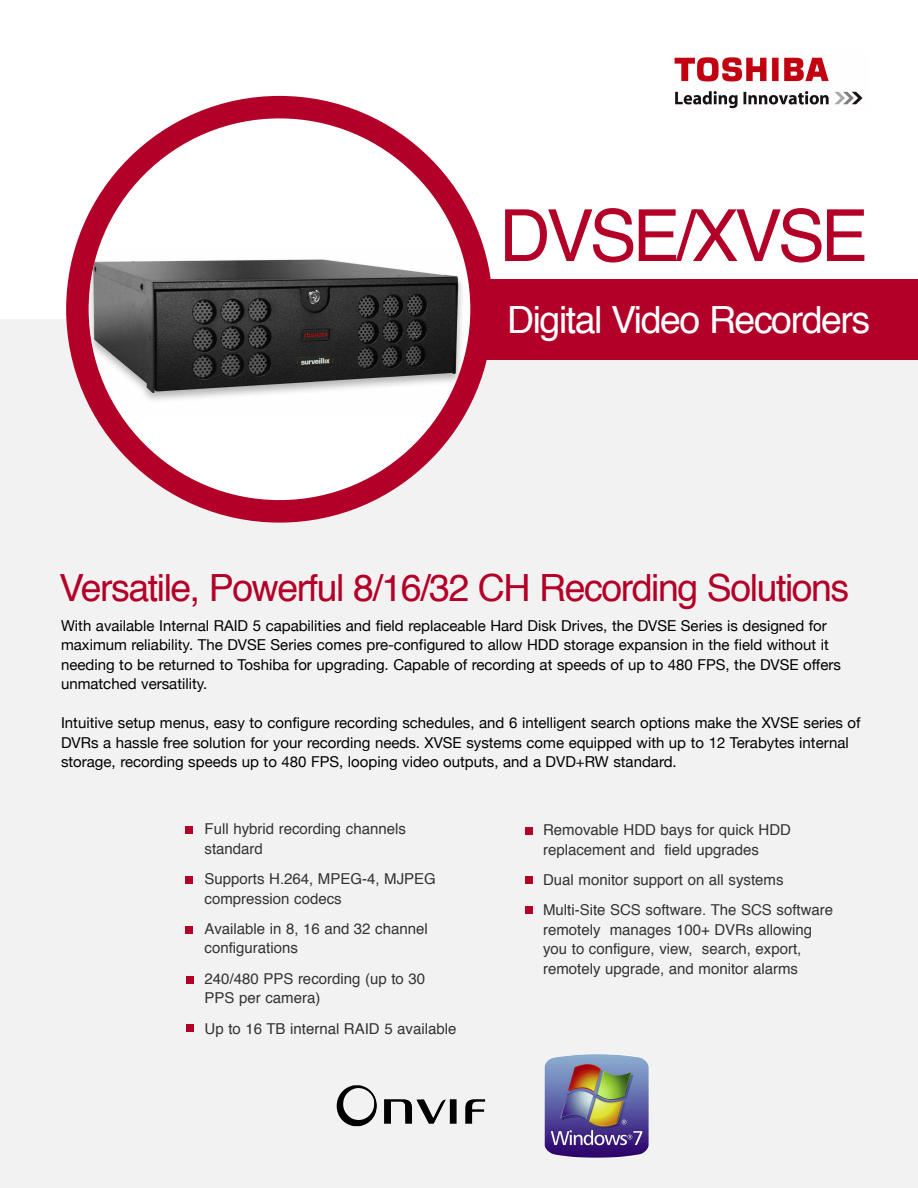
<style>
.page{position:relative;width:918px;height:1188px;background:#fff}
.page>*{position:absolute;margin:0;border:0;box-sizing:border-box;transform-origin:0 0}
.t1{font:72px "Helvetica";letter-spacing:-.055em;color:#b30028}
.t2{font:37.5px "Helvetica";letter-spacing:-.04em;color:#b30028}
.t3{font:37.5px "Helvetica";letter-spacing:-.04em;color:#fff}
.t4{font:15px/19.5px "Helvetica Neue";color:#000}
.t5{font:15px/19.5px "Helvetica";color:#333}
</style>
<div class="page">
<div style="left:0;top:319px;width:918px;height:869px;background:#f2f2f2"></div>
<img style="left:674px;top:57px;width:189px;height:52px">
<svg style="left:66px;top:96px;width:425px;height:427px"></svg>
<div style="left:484px;top:279px;width:434px;height:81px;background:#b30028"></div>
<div style="left:185px;top:826px;width:8px;height:8px;background:#b30028"></div>
<div style="left:185px;top:876px;width:8px;height:8px;background:#b30028"></div>
<div style="left:185px;top:926px;width:8px;height:8px;background:#b30028"></div>
<div style="left:525px;top:906px;width:8px;height:8px;background:#b30028"></div>
<div style="left:525px;top:827px;width:8px;height:8px;background:#b30028"></div>
<div style="left:525px;top:876px;width:8px;height:8px;background:#b30028"></div>
<div style="left:186px;top:1024px;width:8px;height:8px;background:#b30028"></div>
<div style="left:186px;top:976px;width:8px;height:8px;background:#b30028"></div>
<img style="left:336px;top:1085px;width:150px;height:41px">
<img style="left:545px;top:1054px;width:104px;height:104px">
<h1 class="t1" style="left:499px;top:206px;width:370px">DVSE/XVSE</h1>
<h2 class="t3" style="left:507px;top:304px;width:365px">Digital Video Recorders</h2>
<h2 class="t2" style="left:59px;top:572px;width:792px">Versatile, Powerful 8/16/32 CH Recording Solutions</h2>
<p class="t4" style="left:61px;top:615px;width:781px">With available Internal RAID 5 capabilities and field replaceable Hard Disk Drives, the DVSE Series is designed for maximum reliability. The DVSE Series comes pre-configured to allow HDD storage expansion in the field without it needing to be returned to Toshiba for upgrading. Capable of recording at speeds of up to 480 FPS, the DVSE offers unmatched versatility.</p>
<p class="t4" style="left:61px;top:713px;width:801px">Intuitive setup menus, easy to configure recording schedules, and 6 intelligent search options make the XVSE series of<br>DVRs a hassle free solution for your recording needs. XVSE systems come equipped with up to 12 Terabytes internal storage, recording speeds up to 480 FPS, looping video outputs, and a DVD+RW standard.</p>
<p class="t5" style="left:205px;top:821px;width:203px">Full hybrid recording channels standard</p>
<p class="t5" style="left:205px;top:870px;width:233px">Supports H.264, MPEG-4, MJPEG compression codecs</p>
<p class="t5" style="left:205px;top:920px;width:225px">Available in 8, 16 and 32 channel configurations</p>
<p class="t5" style="left:205px;top:970px;width:222px">240/480 PPS recording (up to 30<br>PPS per camera)</p>
<p class="t5" style="left:205px;top:1020px;width:253px">Up to 16 TB internal RAID 5 available</p>
<p class="t5" style="left:543px;top:821px;width:249px">Removable HDD bays for quick HDD replacement and field upgrades</p>
<p class="t5" style="left:543px;top:866px;width:292px;line-height:30.3px">Dual monitor support on all systems<br>Multi-Site SCS software. The SCS software</p>
<p class="t5" style="left:543px;top:921px;width:271px">remotely manages 100+ DVRs allowing you to configure, view, search, export, remotely upgrade, and monitor alarms</p>
</div>
